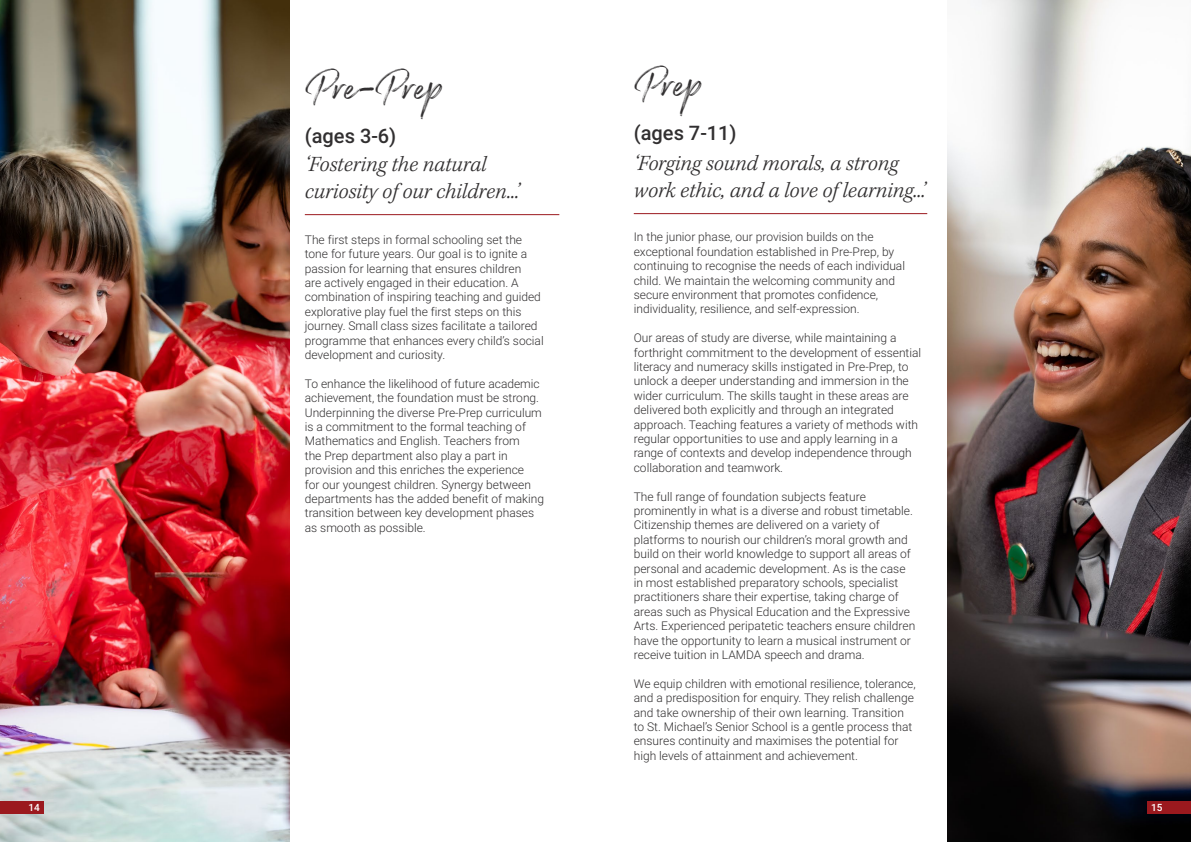
<style>
.page{position:relative;width:1191px;height:842px;background:#fff}
.page>*{position:absolute;margin:0;border:0;box-sizing:border-box;transform-origin:0 0}
.t1{font:45px "Rockness";letter-spacing:.005em;color:#312f30}
.t2{font:italic 300 22.3px/26.8px "Kepler Std";color:#312f30}
.t3{font:500 20px "Roboto";color:#312f30}
.t4{font:300 12px/14.4px "Roboto";color:#312f30}
.t5{font:500 10px "Roboto";color:#fff}
</style>
<div class="page">
<img style="left:0;top:0;width:289px;height:842px">
<img style="left:947px;top:0;width:244px;height:842px">
<div style="left:1146px;top:801px;width:45px;height:13px;background:#9b191e"></div>
<div style="left:0;top:801px;width:44px;height:13px;background:#9b191e"></div>
<hr style="left:634px;top:213px;width:293px;height:1px;background:#9b191e">
<hr style="left:305px;top:214px;width:254px;height:1px;background:#9b191e">
<p class="t1" style="left:305px;top:56px;width:141px">Pre-Prep</p>
<p class="t3" style="left:305px;top:122px;width:93px">(ages 3-6)</p>
<p class="t1" style="left:634px;top:53px;width:71px">Prep</p>
<p class="t3" style="left:634px;top:119px;width:104px">(ages 7-11)</p>
<p class="t2" style="left:305px;top:152px;width:216px">‘Fostering the natural curiosity of our children...’</p>
<p class="t2" style="left:634px;top:151px;width:293px">‘Forging sound morals, a strong work ethic, and a love of learning...’</p>
<p class="t4" style="left:305px;top:232px;width:240px">The first steps in formal schooling set the tone for future years. Our goal is to ignite a passion for learning that ensures children<br>are actively engaged in their education. A combination of inspiring teaching and guided explorative play fuel the first steps on this journey. Small class sizes facilitate a tailored programme that enhances every child’s social development and curiosity.</p>
<p class="t4" style="left:305px;top:376px;width:241px">To enhance the likelihood of future academic achievement, the foundation must be strong.<br>Underpinning the diverse Pre-Prep curriculum is a commitment to the formal teaching of Mathematics and English. Teachers from<br>the Prep department also play a part in provision and this enriches the experience<br>for our youngest children. Synergy between departments has the added benefit of making transition between key development phases as smooth as possible.</p>
<p class="t4" style="left:634px;top:229px;width:273px">In the junior phase, our provision builds on the exceptional foundation established in Pre-Prep, by continuing to recognise the needs of each individual child. We maintain the welcoming community and secure environment that promotes confidence, individuality, resilience, and self-expression.</p>
<p class="t4" style="left:634px;top:330px;width:289px">Our areas of study are diverse, while maintaining a forthright commitment to the development of essential literacy and numeracy skills instigated in Pre-Prep, to unlock a deeper understanding and immersion in the wider curriculum. The skills taught in these areas are delivered both explicitly and through an integrated approach. Teaching features a variety of methods with regular opportunities to use and apply learning in a range of contexts and develop independence through collaboration and teamwork.</p>
<p class="t4" style="left:634px;top:489px;width:283px">The full range of foundation subjects feature prominently in what is a diverse and robust timetable.<br>Citizenship themes are delivered on a variety of platforms to nourish our children’s moral growth and build on their world knowledge to support all areas of personal and academic development. As is the case in most established preparatory schools, specialist practitioners share their expertise, taking charge of areas such as Physical Education and the Expressive Arts. Experienced peripatetic teachers ensure children have the opportunity to learn a musical instrument or receive tuition in LAMDA speech and drama.</p>
<p class="t4" style="left:634px;top:676px;width:283px">We equip children with emotional resilience, tolerance, and a predisposition for enquiry. They relish challenge and take ownership of their own learning. Transition to St. Michael’s Senior School is a gentle process that ensures continuity and maximises the potential for high levels of attainment and achievement.</p>
<p class="t5" style="left:28px;top:800px;width:13px">14</p>
<p class="t5" style="left:1151px;top:800px;width:13px">15</p>
</div>
